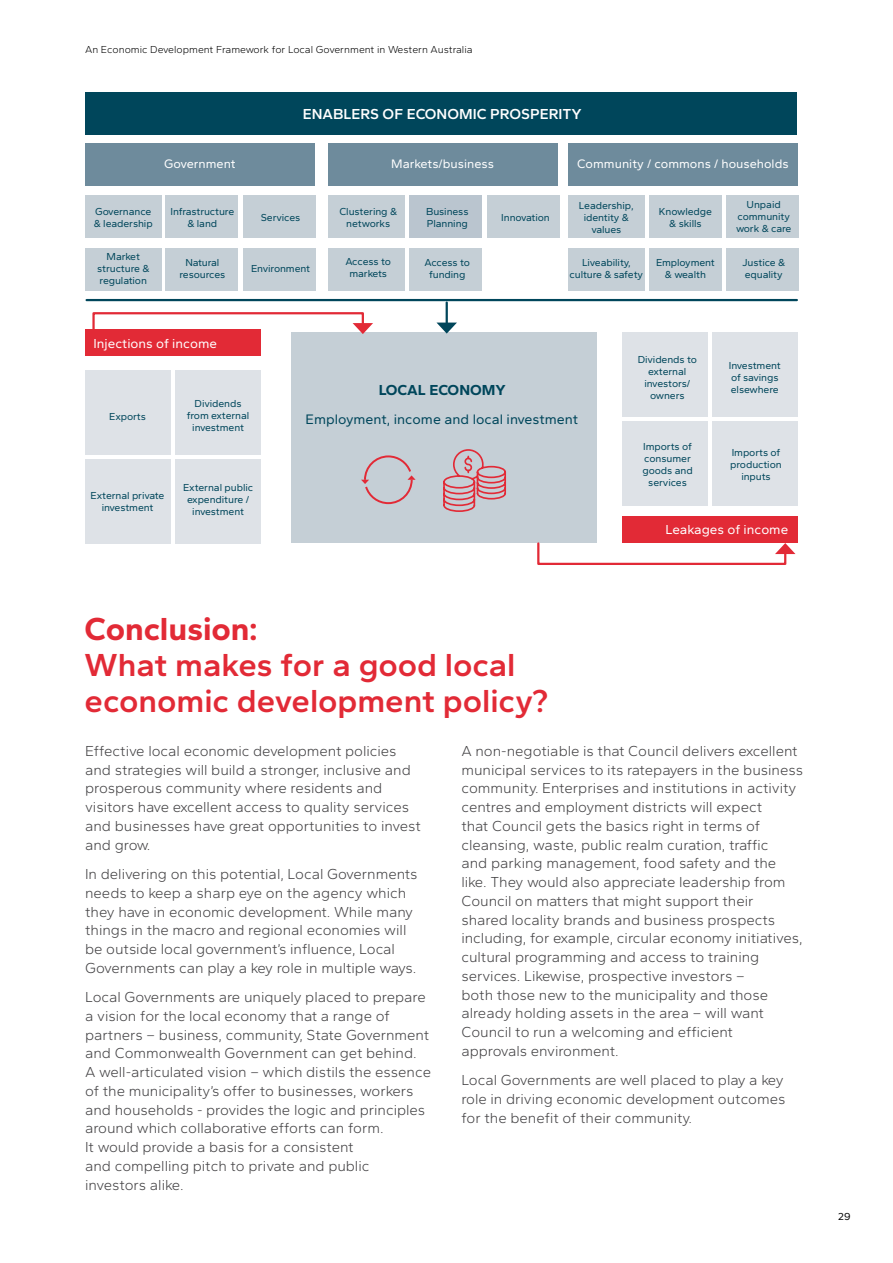
<style>
.page{position:relative;width:893px;height:1263px;background:#fff}
.page>*{position:absolute;margin:0;border:0;box-sizing:border-box;transform-origin:0 0}
.t1{font:33px/36px "Gantari";letter-spacing:-.005em;color:#e22a36}
.t2{font:15px/18.8px "Gantari";letter-spacing:-.005em;color:#414042}
.t3{font:15px "Gantari";color:#fff}
.t4{font:15px "Gantari";color:#00465b}
.t5{font:14.25px "Gantari";color:#00465b}
.t6{font:13.5px "Gantari";color:#fff}
.t7{font:12.75px "Gantari";color:#fff}
.t8{font:10.5px/12px "Gantari";letter-spacing:-.01em;color:#00465b;text-align:center}
.t9{font:10.5px "Gantari";color:#000}
</style>
<div class="page">
<div style="left:85px;top:92px;width:712px;height:43px;background:#00465b"></div>
<div style="left:85px;top:330px;width:175px;height:26px;background:#e22a36"></div>
<div style="left:622px;top:516px;width:175px;height:26px;background:#e22a36"></div>
<div style="left:85px;top:143px;width:230px;height:43px;background:#6e8b9c"></div>
<div style="left:85px;top:196px;width:77px;height:42px;background:#c5cfd6"></div>
<div style="left:85px;top:370px;width:85px;height:85px;background:#dee2e7"></div>
<div style="left:622px;top:332px;width:86px;height:85px;background:#dee2e7"></div>
<div style="left:85px;top:459px;width:85px;height:84px;background:#dee2e7"></div>
<div style="left:622px;top:421px;width:86px;height:85px;background:#dee2e7"></div>
<div style="left:175px;top:370px;width:85px;height:85px;background:#dee2e7"></div>
<div style="left:713px;top:332px;width:85px;height:85px;background:#dee2e7"></div>
<div style="left:175px;top:459px;width:85px;height:84px;background:#dee2e7"></div>
<div style="left:713px;top:421px;width:85px;height:85px;background:#dee2e7"></div>
<div style="left:329px;top:196px;width:76px;height:42px;background:#c5cfd6"></div>
<div style="left:568px;top:196px;width:77px;height:42px;background:#c5cfd6"></div>
<div style="left:85px;top:248px;width:77px;height:42px;background:#c5cfd6"></div>
<div style="left:329px;top:248px;width:76px;height:42px;background:#c5cfd6"></div>
<div style="left:291px;top:333px;width:305px;height:210px;background:#c5cfd6"></div>
<div style="left:568px;top:248px;width:77px;height:42px;background:#c5cfd6"></div>
<div style="left:166px;top:196px;width:72px;height:42px;background:#c5cfd6"></div>
<div style="left:409px;top:196px;width:73px;height:42px;background:#bac5cf"></div>
<div style="left:649px;top:196px;width:72px;height:42px;background:#c5cfd6"></div>
<div style="left:166px;top:248px;width:72px;height:42px;background:#c5cfd6"></div>
<div style="left:409px;top:248px;width:73px;height:42px;background:#c5cfd6"></div>
<div style="left:649px;top:248px;width:72px;height:42px;background:#c5cfd6"></div>
<div style="left:243px;top:196px;width:72px;height:42px;background:#c5cfd6"></div>
<div style="left:487px;top:196px;width:72px;height:42px;background:#c5cfd6"></div>
<div style="left:726px;top:196px;width:73px;height:42px;background:#c5cfd6"></div>
<div style="left:243px;top:248px;width:72px;height:42px;background:#c5cfd6"></div>
<div style="left:726px;top:248px;width:73px;height:42px;background:#c5cfd6"></div>
<div style="left:328px;top:143px;width:229px;height:43px;background:#6e8b9c"></div>
<div style="left:568px;top:143px;width:230px;height:43px;background:#6e8b9c"></div>
<svg style="left:537px;top:541px;width:258px;height:24px"></svg>
<svg style="left:91px;top:312px;width:282px;height:24px"></svg>
<hr style="left:87px;top:299px;width:710px;height:2px;background:#00465b">
<hr style="left:446px;top:303px;width:2px;height:23px;background:#00465b">
<svg style="left:436px;top:323px;width:21px;height:11px"></svg>
<svg style="left:443px;top:449px;width:63px;height:63px"></svg>
<svg style="left:361px;top:455px;width:55px;height:50px"></svg>
<p class="t9" style="left:85px;top:42px;width:389px">An Economic Development Framework for Local Government in Western Australia</p>
<p class="t7" style="left:164px;top:156px;width:73px">Government</p>
<p class="t3" style="left:303px;top:105px;width:280px">ENABLERS OF ECONOMIC PROSPERITY</p>
<p class="t7" style="left:391px;top:156px;width:104px">Markets/business</p>
<p class="t7" style="left:577px;top:156px;width:213px">Community / commons / households</p>
<p class="t8" style="left:94px;top:205px;width:60px;text-align:left">Governance &amp; leadership</p>
<p class="t8" style="left:579px;top:199px;width:56px">Leadership, identity &amp; values</p>
<p class="t8" style="left:339px;top:205px;width:59px">Clustering &amp; networks</p>
<p class="t8" style="left:171px;top:205px;width:65px">Infrastructure &amp; land</p>
<p class="t8" style="left:659px;top:205px;width:54px">Knowledge &amp; skills</p>
<p class="t8" style="left:426px;top:205px;width:44px;text-align:left">Business<br>Planning</p>
<p class="t8" style="left:261px;top:211px;width:41px">Services</p>
<p class="t8" style="left:501px;top:211px;width:50px">Innovation</p>
<p class="t8" style="left:736px;top:198px;width:57px">Unpaid community work &amp; care</p>
<p class="t8" style="left:97px;top:251px;width:54px">Market structure &amp; regulation</p>
<p class="t8" style="left:345px;top:255px;width:47px">Access to markets</p>
<p class="t8" style="left:179px;top:256px;width:47px">Natural resources</p>
<p class="t8" style="left:656px;top:256px;width:60px">Employment &amp; wealth</p>
<p class="t8" style="left:424px;top:256px;width:47px">Access to funding</p>
<p class="t8" style="left:251px;top:262px;width:60px">Environment</p>
<p class="t8" style="left:742px;top:257px;width:45px;text-align:left">Justice &amp; equality</p>
<p class="t8" style="left:570px;top:257px;width:75px">Liveability, culture &amp; safety</p>
<p class="t6" style="left:94px;top:334px;width:125px">Injections of income</p>
<p class="t8" style="left:109px;top:411px;width:38px">Exports</p>
<p class="t8" style="left:187px;top:397px;width:64px">Dividends from external investment</p>
<p class="t8" style="left:91px;top:489px;width:75px">External private investment</p>
<p class="t8" style="left:183px;top:481px;width:72px">External public expenditure / investment</p>
<p class="t4" style="left:379px;top:381px;width:129px">LOCAL ECONOMY</p>
<p class="t5" style="left:306px;top:410px;width:274px">Employment, income and local investment</p>
<h1 class="t1" style="left:85px;top:610px;width:465px">Conclusion:<br>What makes for a good local economic development policy?</h1>
<p class="t8" style="left:638px;top:354px;width:61px">Dividends to external investors/ owners</p>
<p class="t8" style="left:642px;top:440px;width:52px">Imports of consumer goods and services</p>
<p class="t8" style="left:729px;top:359px;width:53px;text-align:left">Investment of savings elsewhere</p>
<p class="t8" style="left:730px;top:446px;width:53px">Imports of production inputs</p>
<p class="t6" style="left:665px;top:521px;width:124px">Leakages of income</p>
<p class="t2" style="left:85px;top:741px;width:337px">Effective local economic development policies and strategies will build a stronger, inclusive and prosperous community where residents and visitors have excellent access to quality services and businesses have great opportunities to invest and grow.</p>
<p class="t2" style="left:85px;top:864px;width:334px">In delivering on this potential, Local Governments needs to keep a sharp eye on the agency which they have in economic development. While many things in the macro and regional economies will be outside local government’s influence, Local Governments can play a key role in multiple ways.</p>
<p class="t2" style="left:85px;top:987px;width:347px">Local Governments are uniquely placed to prepare a vision for the local economy that a range of partners – business, community, State Government and Commonwealth Government can get behind.<br>A well-articulated vision – which distils the essence of the municipality’s offer to businesses, workers and households - provides the logic and principles around which collaborative efforts can form.<br>It would provide a basis for a consistent<br>and compelling pitch to private and public investors alike.</p>
<p class="t2" style="left:461px;top:741px;width:343px">A non-negotiable is that Council delivers excellent municipal services to its ratepayers in the business community. Enterprises and institutions in activity centres and employment districts will expect<br>that Council gets the basics right in terms of cleansing, waste, public realm curation, traffic<br>and parking management, food safety and the like. They would also appreciate leadership from Council on matters that might support their shared locality brands and business prospects including, for example, circular economy initiatives, cultural programming and access to training services. Likewise, prospective investors –<br>both those new to the municipality and those already holding assets in the area – will want Council to run a welcoming and efficient<br>approvals environment.</p>
<p class="t2" style="left:461px;top:1070px;width:326px">Local Governments are well placed to play a key role in driving economic development outcomes for the benefit of their community.</p>
<p class="t9" style="left:838px;top:1210px;width:14px">29</p>
</div>
